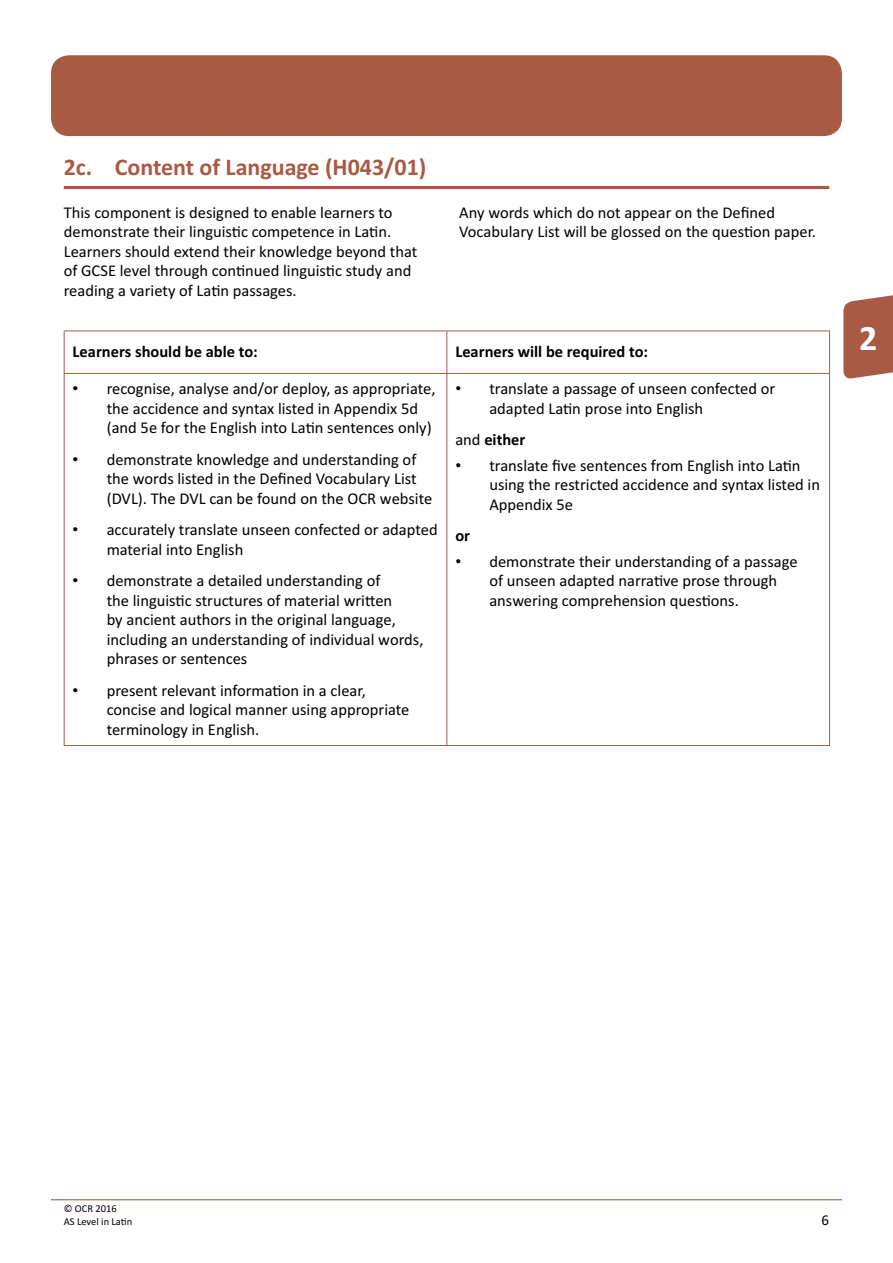
<style>
.page{position:relative;width:893px;height:1263px;background:#fff}
.page>*{position:absolute;margin:0;border:0;box-sizing:border-box;transform-origin:0 0}
.t1{font:700 36px "Calibri";color:#fff}
.Heading2{font:700 24px "Calibri";color:#a85a44}
.t2{font:16.5px/19.5px "Calibri";color:#000}
.TableText{font:700 16.5px "Calibri";color:#000}
.t3{font:15px "Calibri";color:#000}
.t4{font:10.5px/12.8px "Calibri";color:#000}
.s1{font-family:"Arial"}
.s2{font-weight:400}
</style>
<div class="page">
<hr style="left:51px;top:1199px;width:791px;height:1px;background:#a85a44">
<div style="left:51px;top:55px;width:791px;height:81px;background:#a85a44;border-radius:18px"></div>
<svg style="left:843px;top:295px;width:50px;height:84px;background:#b06a56"></svg>
<hr style="left:64px;top:186px;width:765px;height:3px;background:#a85a44">
<hr style="left:446px;top:331px;width:1px;height:42px;background:#a85a44">
<hr style="left:64px;top:331px;width:383px;height:1px;background:#a85a44">
<hr style="left:64px;top:331px;width:1px;height:42px;background:#a85a44">
<hr style="left:447px;top:331px;width:383px;height:1px;background:#a85a44">
<hr style="left:829px;top:331px;width:1px;height:42px;background:#a85a44">
<hr style="left:447px;top:373px;width:383px;height:1px;background:#a85a44">
<hr style="left:829px;top:374px;width:1px;height:371px;background:#a85a44">
<hr style="left:447px;top:745px;width:383px;height:1px;background:#a85a44">
<hr style="left:64px;top:373px;width:383px;height:1px;background:#a85a44">
<hr style="left:64px;top:374px;width:1px;height:371px;background:#a85a44">
<hr style="left:446px;top:374px;width:1px;height:371px;background:#a85a44">
<hr style="left:64px;top:745px;width:383px;height:1px;background:#a85a44">
<h1 class="Heading2" style="left:64px;top:150px;width:364px">2c. Content of Language (H043/01)</h1>
<p class="t2" style="left:64px;top:202px;width:355px">This component is designed to enable learners to demonstrate their linguistic competence in Latin.<br>Learners should extend their knowledge beyond that of GCSE level through continued linguistic study and reading a variety of Latin passages.</p>
<p class="t2" style="left:459px;top:202px;width:358px">Any words which do not appear on the Defined<br>Vocabulary List will be glossed on the question paper.</p>
<p class="TableText" style="left:73px;top:340px;width:187px">Learners should be able to:</p>
<p class="TableText" style="left:455px;top:340px;width:194px">Learners will be required to:</p>
<p class="t2" style="left:107px;top:379px;width:330px;text-indent:-34px"><span class="s1">•</span> recognise, analyse and/or deploy, as appropriate, the accidence and syntax listed in Appendix 5d (and 5e for the English into Latin sentences only)</p>
<p class="t2" style="left:107px;top:449px;width:327px;text-indent:-34px"><span class="s1">•</span> demonstrate knowledge and understanding of the words listed in the Defined Vocabulary List (DVL). The DVL can be found on the OCR website</p>
<p class="t2" style="left:107px;top:520px;width:333px;text-indent:-34px"><span class="s1">•</span> accurately translate unseen confected or adapted material into English</p>
<p class="t2" style="left:107px;top:571px;width:318px;text-indent:-34px"><span class="s1">•</span> demonstrate a detailed understanding of<br>the linguistic structures of material written<br>by ancient authors in the original language, including an understanding of individual words, phrases or sentences</p>
<p class="t2" style="left:107px;top:680px;width:304px;text-indent:-34px"><span class="s1">•</span> present relevant information in a clear, concise and logical manner using appropriate terminology in English.</p>
<p class="t2" style="left:489px;top:379px;width:287px;text-indent:-34px"><span class="s1">•</span> translate a passage of unseen confected or adapted Latin prose into English</p>
<p class="TableText" style="left:455px;top:428px;width:72px"><span class="s2">and</span> either</p>
<p class="t2" style="left:489px;top:455px;width:332px;text-indent:-34px"><span class="s1">•</span> translate five sentences from English into Latin using the restricted accidence and syntax listed in<br>Appendix 5e</p>
<p class="TableText" style="left:455px;top:524px;width:16px">or</p>
<p class="t2" style="left:489px;top:551px;width:310px;text-indent:-34px"><span class="s1">•</span> demonstrate their understanding of a passage of unseen adapted narrative prose through answering comprehension questions.</p>
<h1 class="t1" style="left:859px;top:312px;width:20px">2</h1>
<p class="t4" style="left:64px;top:1202px;width:70px">© OCR 2016<br>AS Level in Latin</p>
<p class="t3" style="left:822px;top:1209px;width:9px">6</p>
</div>
